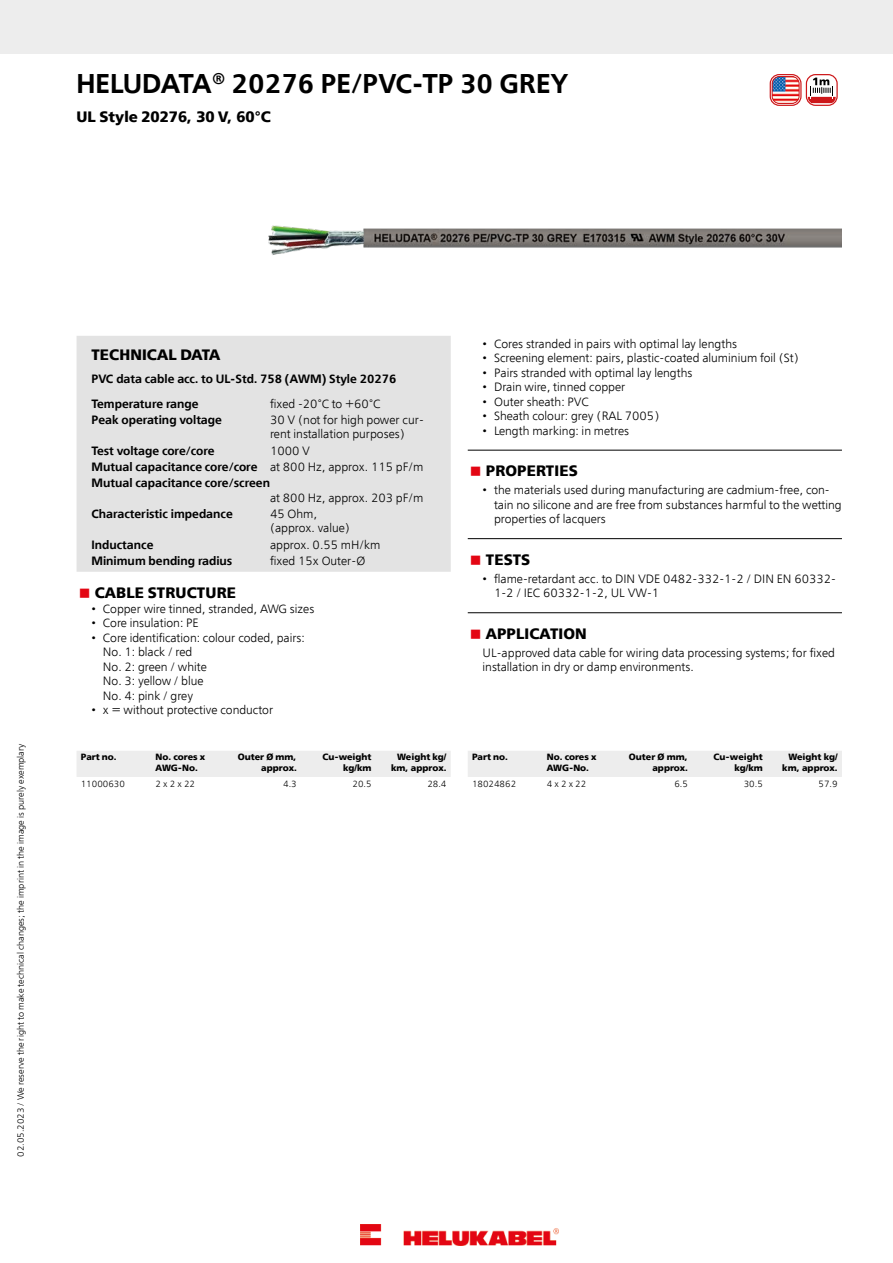
<style>
.page{position:relative;width:893px;height:1263px;background:#fff}
.page>*{position:absolute;margin:0;border:0;box-sizing:border-box;transform-origin:0 0}
.t1{font:600 27px "Free Set";color:#000}
.t2{font:700 15px "Free Set";letter-spacing:.01em;color:#000}
.t3{font:300 12px/14.4px "Free Set";color:#000}
.t4{font:600 12px/16.2px "Free Set";color:#000}
.t5{font:700 9px/10.8px "Free Set";color:#000;text-align:right}
.t6{font:300 9px "Free Set";color:#000}
.s1{font-weight:300}
.s2{color:#e30613}
</style>
<div class="page">
<div style="left:77px;top:336px;width:374px;height:236px;background:#e3e3e3"></div>
<hr style="left:468px;top:450px;width:374px;height:1px;background:#000">
<hr style="left:468px;top:538px;width:374px;height:1px;background:#000">
<hr style="left:468px;top:612px;width:374px;height:1px;background:#000">
<div style="left:77px;top:751px;width:374px;height:26px;background:#ededed"></div>
<div style="left:468px;top:751px;width:374px;height:26px;background:#ededed"></div>
<div style="left:0;top:0;width:893px;height:53px;background:#ededed"></div>
<div style="left:770px;top:74px;width:31px;height:32px;border:1px solid #cd171a;border-radius:9px"></div>
<img style="left:772px;top:76px;width:27px;height:27px">
<div style="left:772px;top:76px;width:28px;height:28px;border:1px solid #cd171a;border-radius:7px"></div>
<div style="left:806px;top:74px;width:32px;height:32px;border:1px solid #cd171a;border-radius:9px"></div>
<svg style="left:808px;top:78px;width:28px;height:25px"></svg>
<img style="left:268px;top:225px;width:574px;height:30px">
<img style="left:360px;top:1225px;width:198px;height:21px">
<h1 class="t1" style="left:77px;top:66px;width:493px">HELUDATA<sup>®</sup> 20276 PE/PVC-TP 30 GREY</h1>
<p class="t2" style="left:77px;top:107px;width:196px">UL Style 20276, 30 V, 60°C</p>
<p class="t6" style="left:15px;top:1157px;width:415px;rotate:-90deg">02.05.2023 / We reserve the right to make technical changes; the imprint in the image is purely exemplary</p>
<p class="t2" style="left:91px;top:345px;width:130px">TECHNICAL DATA</p>
<p class="t4" style="left:91px;top:366px;width:307px;line-height:24.8px">PVC data cable acc. to UL-Std. 758 (AWM) Style 20276<br>Temperature range</p>
<p class="t3" style="left:270px;top:396px;width:112px">fixed -20°C to +60°C</p>
<p class="t4" style="left:91px;top:412px;width:132px">Peak operating voltage</p>
<p class="t3" style="left:270px;top:413px;width:155px">30 V (not for high power cur&shy;rent installation purposes)</p>
<p class="t4" style="left:91px;top:442px;width:125px">Test voltage core/core</p>
<p class="t4" style="left:91px;top:442px;width:333px;text-indent:179px"><span class="s1">1000 V<br></span>Mutual capacitance core/core <span class="s1">at 800 Hz, approx. 115 pF/m<br></span>Mutual capacitance core/screen</p>
<p class="t3" style="left:270px;top:490px;width:155px">at 800 Hz, approx. 203 pF/m</p>
<p class="t4" style="left:91px;top:505px;width:143px">Characteristic impedance</p>
<p class="t3" style="left:270px;top:506px;width:81px">45 Ohm, (approx. value)</p>
<p class="t4" style="left:91px;top:536px;width:64px">Inductance</p>
<p class="t3" style="left:270px;top:537px;width:112px">approx. 0.55 mH/km</p>
<p class="t4" style="left:91px;top:552px;width:142px">Minimum bending radius</p>
<p class="t3" style="left:270px;top:553px;width:97px">fixed 15x Outer-Ø</p>
<p class="t2" style="left:79px;top:583px;width:159px"><span class="s2">■</span> CABLE STRUCTURE</p>
<p class="t3" style="left:91px;top:601px;width:224px">• Copper wire tinned, stranded, AWG sizes</p>
<p class="t3" style="left:91px;top:616px;width:109px">• Core insulation: PE</p>
<p class="t3" style="left:103px;top:630px;width:203px;text-indent:-11px">• Core identification: colour coded, pairs:<br>No. 1: black / red<br>No. 2: green / white<br>No. 3: yellow / blue<br>No. 4: pink / grey</p>
<p class="t3" style="left:91px;top:702px;width:183px">• x = without protective conductor</p>
<p class="t5" style="left:81px;top:751px;width:37px">Part no.</p>
<p class="t5" style="left:156px;top:751px;width:51px;text-align:left">No. cores x<br>AWG-No.</p>
<p class="t5" style="left:238px;top:751px;width:61px">Outer Ø mm, approx.</p>
<p class="t5" style="left:322px;top:751px;width:51px">Cu-weight kg/km</p>
<p class="t5" style="left:391px;top:751px;width:57px">Weight kg/ km, approx.</p>
<p class="t6" style="left:81px;top:778px;width:46px">11000630</p>
<p class="t6" style="left:156px;top:778px;width:41px">2x2x22</p>
<p class="t6" style="left:283px;top:778px;width:15px">4.3</p>
<p class="t6" style="left:353px;top:778px;width:21px">20.5</p>
<p class="t6" style="left:427px;top:778px;width:21px">28.4</p>
<p class="t3" style="left:483px;top:336px;width:256px">• Cores stranded in pairs with optimal lay lengths</p>
<p class="t3" style="left:483px;top:350px;width:318px">• Screening element: pairs, plastic-coated aluminium foil (St)</p>
<p class="t3" style="left:483px;top:365px;width:211px">• Pairs stranded with optimal lay lengths</p>
<p class="t3" style="left:483px;top:379px;width:144px">• Drain wire, tinned copper</p>
<p class="t3" style="left:483px;top:394px;width:108px">• Outer sheath: PVC</p>
<p class="t3" style="left:483px;top:408px;width:178px">• Sheath colour: grey (RAL 7005)</p>
<p class="t3" style="left:483px;top:423px;width:148px">• Length marking: in metres</p>
<p class="t2" style="left:470px;top:461px;width:109px"><span class="s2">■</span> PROPERTIES</p>
<p class="t3" style="left:494px;top:483px;width:349px;text-indent:-11px">• the materials used during manufacturing are cadmium-free, con&shy;tain no silicone and are free from substances harmful to the wetting properties of lacquers</p>
<p class="t2" style="left:470px;top:550px;width:62px"><span class="s2">■</span> TESTS</p>
<p class="t3" style="left:494px;top:571px;width:343px;text-indent:-11px">• flame-retardant acc. to DIN VDE 0482-332-1-2 / DIN EN 60332-<br>1-2 / IEC 60332-1-2, UL VW-1</p>
<p class="t2" style="left:470px;top:624px;width:118px"><span class="s2">■</span> APPLICATION</p>
<p class="t3" style="left:483px;top:645px;width:354px">UL-approved data cable for wiring data processing systems; for fixed installation in dry or damp environments.</p>
<p class="t5" style="left:472px;top:751px;width:37px">Part no.</p>
<p class="t5" style="left:547px;top:751px;width:51px;text-align:left">No. cores x<br>AWG-No.</p>
<p class="t5" style="left:629px;top:751px;width:61px">Outer Ø mm, approx.</p>
<p class="t5" style="left:714px;top:751px;width:51px">Cu-weight kg/km</p>
<p class="t5" style="left:782px;top:751px;width:57px">Weight kg/ km, approx.</p>
<p class="t6" style="left:472px;top:778px;width:46px">18024862</p>
<p class="t6" style="left:547px;top:778px;width:41px">4x2x22</p>
<p class="t6" style="left:674px;top:778px;width:15px">6.5</p>
<p class="t6" style="left:744px;top:778px;width:21px">30.5</p>
<p class="t6" style="left:819px;top:778px;width:21px">57.9</p>
</div>
